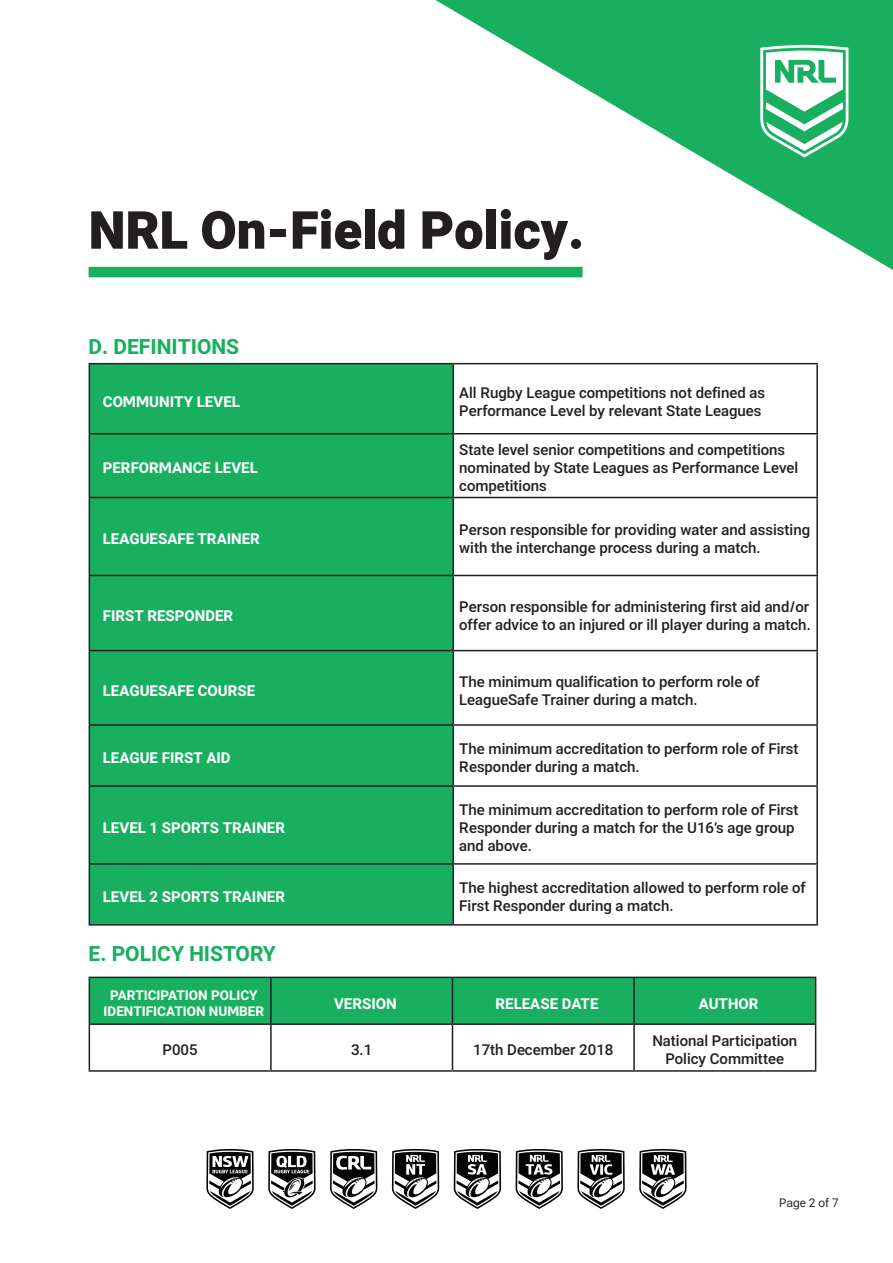
<style>
.page{position:relative;width:893px;height:1263px;background:#fff}
.page>*{position:absolute;margin:0;border:0;box-sizing:border-box;transform-origin:0 0}
.t1{font:900 52.5px "RL2";color:#231f20}
.t2{font:700 21px "RL2";color:#18b060}
.t3{font:500 15px/18px "RL2";color:#231f20}
.t4{font:700 15px "RL2";color:#fff}
.t5{font:700 13.5px "RL2";color:#fff}
.t6{font:12px "RL2";color:#231f20}
</style>
<div class="page">
<svg style="left:435px;top:0;width:458px;height:270px"></svg>
<svg style="left:760px;top:45px;width:88px;height:112px"></svg>
<svg style="left:639px;top:1149px;width:48px;height:60px"></svg>
<svg style="left:577px;top:1149px;width:48px;height:60px"></svg>
<svg style="left:516px;top:1149px;width:47px;height:60px"></svg>
<svg style="left:454px;top:1149px;width:47px;height:60px"></svg>
<svg style="left:330px;top:1149px;width:47px;height:60px"></svg>
<svg style="left:268px;top:1149px;width:48px;height:60px"></svg>
<svg style="left:206px;top:1149px;width:48px;height:60px"></svg>
<svg style="left:392px;top:1149px;width:47px;height:60px"></svg>
<div style="left:90px;top:364px;width:362px;height:560px;background:#18b060"></div>
<hr style="left:89px;top:363px;width:364px;height:1px;background:#231f20">
<hr style="left:89px;top:364px;width:1px;height:69px;background:#231f20">
<hr style="left:453px;top:363px;width:365px;height:1px;background:#231f20">
<hr style="left:452px;top:364px;width:2px;height:69px;background:#231f20">
<hr style="left:816px;top:364px;width:2px;height:69px;background:#231f20">
<hr style="left:89px;top:433px;width:364px;height:1px;background:#231f20">
<hr style="left:89px;top:434px;width:1px;height:63px;background:#231f20">
<hr style="left:453px;top:433px;width:365px;height:1px;background:#231f20">
<hr style="left:452px;top:434px;width:2px;height:63px;background:#231f20">
<hr style="left:816px;top:434px;width:2px;height:63px;background:#231f20">
<hr style="left:89px;top:497px;width:364px;height:1px;background:#231f20">
<hr style="left:89px;top:498px;width:1px;height:77px;background:#231f20">
<hr style="left:453px;top:497px;width:365px;height:1px;background:#231f20">
<hr style="left:452px;top:498px;width:2px;height:77px;background:#231f20">
<hr style="left:816px;top:498px;width:2px;height:77px;background:#231f20">
<hr style="left:89px;top:575px;width:364px;height:1px;background:#231f20">
<hr style="left:89px;top:576px;width:1px;height:74px;background:#231f20">
<hr style="left:453px;top:575px;width:365px;height:1px;background:#231f20">
<hr style="left:452px;top:576px;width:2px;height:74px;background:#231f20">
<hr style="left:816px;top:576px;width:2px;height:74px;background:#231f20">
<hr style="left:89px;top:650px;width:364px;height:1px;background:#231f20">
<hr style="left:89px;top:651px;width:1px;height:73px;background:#231f20">
<hr style="left:453px;top:650px;width:365px;height:1px;background:#231f20">
<hr style="left:452px;top:651px;width:2px;height:73px;background:#231f20">
<hr style="left:816px;top:651px;width:2px;height:73px;background:#231f20">
<hr style="left:89px;top:724px;width:364px;height:2px;background:#231f20">
<hr style="left:89px;top:726px;width:1px;height:59px;background:#231f20">
<hr style="left:453px;top:724px;width:365px;height:2px;background:#231f20">
<hr style="left:452px;top:726px;width:2px;height:59px;background:#231f20">
<hr style="left:816px;top:726px;width:2px;height:59px;background:#231f20">
<hr style="left:89px;top:785px;width:364px;height:2px;background:#231f20">
<hr style="left:89px;top:787px;width:1px;height:76px;background:#231f20">
<hr style="left:453px;top:785px;width:365px;height:2px;background:#231f20">
<hr style="left:452px;top:787px;width:2px;height:76px;background:#231f20">
<hr style="left:816px;top:787px;width:2px;height:76px;background:#231f20">
<hr style="left:89px;top:863px;width:364px;height:2px;background:#231f20">
<hr style="left:89px;top:865px;width:1px;height:59px;background:#231f20">
<hr style="left:453px;top:863px;width:365px;height:2px;background:#231f20">
<hr style="left:452px;top:865px;width:2px;height:59px;background:#231f20">
<hr style="left:816px;top:865px;width:2px;height:59px;background:#231f20">
<hr style="left:89px;top:924px;width:364px;height:1px;background:#231f20">
<hr style="left:453px;top:924px;width:365px;height:1px;background:#231f20">
<div style="left:90px;top:978px;width:725px;height:45px;background:#18b060"></div>
<hr style="left:89px;top:977px;width:182px;height:1px;background:#231f20">
<hr style="left:89px;top:978px;width:1px;height:45px;background:#231f20">
<hr style="left:271px;top:977px;width:181px;height:1px;background:#231f20">
<hr style="left:270px;top:978px;width:2px;height:45px;background:#231f20">
<hr style="left:452px;top:977px;width:182px;height:1px;background:#231f20">
<hr style="left:452px;top:978px;width:1px;height:45px;background:#231f20">
<hr style="left:634px;top:977px;width:182px;height:1px;background:#231f20">
<hr style="left:633px;top:978px;width:2px;height:45px;background:#231f20">
<hr style="left:815px;top:978px;width:1px;height:45px;background:#231f20">
<hr style="left:89px;top:1023px;width:182px;height:2px;background:#231f20">
<hr style="left:89px;top:1025px;width:1px;height:45px;background:#231f20">
<hr style="left:271px;top:1023px;width:181px;height:2px;background:#231f20">
<hr style="left:270px;top:1025px;width:2px;height:45px;background:#231f20">
<hr style="left:452px;top:1023px;width:182px;height:2px;background:#231f20">
<hr style="left:452px;top:1025px;width:1px;height:45px;background:#231f20">
<hr style="left:634px;top:1023px;width:182px;height:2px;background:#231f20">
<hr style="left:633px;top:1025px;width:2px;height:45px;background:#231f20">
<hr style="left:815px;top:1025px;width:1px;height:45px;background:#231f20">
<hr style="left:89px;top:1070px;width:182px;height:2px;background:#231f20">
<hr style="left:271px;top:1070px;width:181px;height:2px;background:#231f20">
<hr style="left:452px;top:1070px;width:182px;height:2px;background:#231f20">
<hr style="left:634px;top:1070px;width:182px;height:2px;background:#231f20">
<div style="left:89px;top:267px;width:494px;height:10px;background:#18b060"></div>
<p class="t1" style="left:89px;top:194px;width:497px">NRL On-Field Policy.</p>
<p class="t2" style="left:89px;top:332px;width:152px">D. DEFINITIONS</p>
<p class="t4" style="left:103px;top:391px;width:139px">COMMUNITY LEVEL</p>
<p class="t3" style="left:459px;top:383px;width:307px">All Rugby League competitions not defined as<br>Performance Level by relevant State Leagues</p>
<p class="t4" style="left:103px;top:458px;width:156px">PERFORMANCE LEVEL</p>
<p class="t3" style="left:459px;top:441px;width:341px">State level senior competitions and competitions nominated by State Leagues as Performance Level competitions</p>
<p class="t4" style="left:103px;top:529px;width:159px">LEAGUESAFE TRAINER</p>
<p class="t3" style="left:459px;top:520px;width:352px">Person responsible for providing water and assisting with the interchange process during a match.</p>
<p class="t4" style="left:103px;top:605px;width:132px">FIRST RESPONDER</p>
<p class="t3" style="left:459px;top:597px;width:353px">Person responsible for administering first aid and/or offer advice to an injured or ill player during a match.</p>
<p class="t4" style="left:103px;top:680px;width:154px">LEAGUESAFE COURSE</p>
<p class="t3" style="left:459px;top:672px;width:302px">The minimum qualification to perform role of<br>LeagueSafe Trainer during a match.</p>
<p class="t4" style="left:103px;top:748px;width:129px">LEAGUE FIRST AID</p>
<p class="t3" style="left:459px;top:739px;width:341px">The minimum accreditation to perform role of First<br>Responder during a match.</p>
<p class="t4" style="left:103px;top:817px;width:184px">LEVEL 1 SPORTS TRAINER</p>
<p class="t3" style="left:459px;top:800px;width:341px">The minimum accreditation to perform role of First<br>Responder during a match for the U16’s age group and above.</p>
<p class="t4" style="left:103px;top:886px;width:184px">LEVEL 2 SPORTS TRAINER</p>
<p class="t3" style="left:459px;top:878px;width:348px">The highest accreditation allowed to perform role of<br>First Responder during a match.</p>
<p class="t2" style="left:89px;top:939px;width:189px">E. POLICY HISTORY</p>
<p class="t5" style="left:110px;top:985px;width:149px">PARTICIPATION POLICY</p>
<p class="t5" style="left:104px;top:1002px;width:162px">IDENTIFICATION NUMBER</p>
<p class="t4" style="left:334px;top:993px;width:64px">VERSION</p>
<p class="t4" style="left:496px;top:993px;width:104px">RELEASE DATE</p>
<p class="t4" style="left:699px;top:993px;width:61px">AUTHOR</p>
<p class="t3" style="left:163px;top:1040px;width:37px">P005</p>
<p class="t3" style="left:351px;top:1040px;width:23px">3.1</p>
<p class="t3" style="left:473px;top:1040px;width:142px">17th December 2018</p>
<p class="t3" style="left:652px;top:1031px;width:146px;text-align:center">National Participation<br>Policy Committee</p>
<p class="t6" style="left:779px;top:1195px;width:61px">Page 2 of 7</p>
</div>
